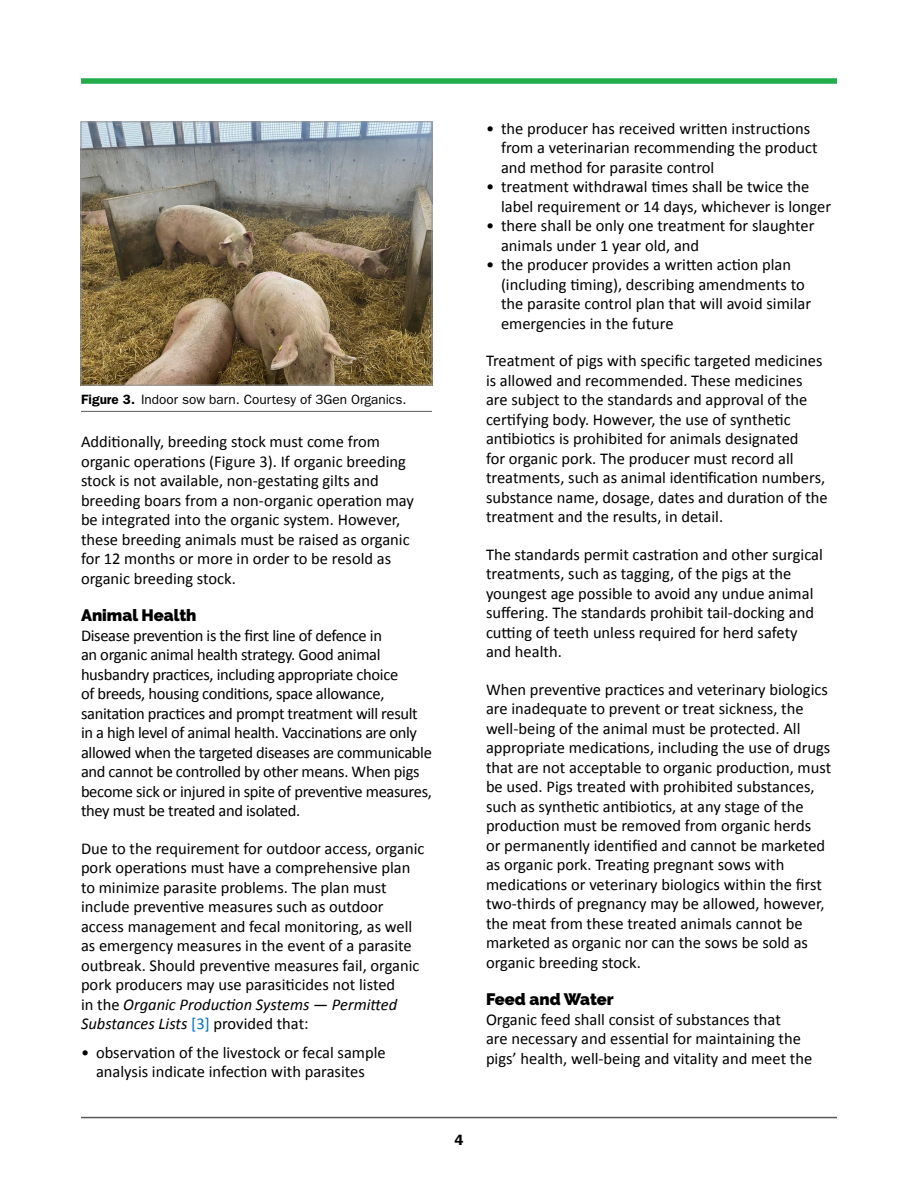
<style>
.page{position:relative;width:918px;height:1188px;background:#fff}
.page>*{position:absolute;margin:0;border:0;box-sizing:border-box;transform-origin:0 0}
.BT{font:16.5px/19.5px "Calibri";color:#000}
.BT-2{font:16.5px/19.5px "Calibri";letter-spacing:-.02em;color:#000}
.BT_before_list{font:16.5px/19.5px "Calibri";color:#000}
.Heading_2{font:900 16.5px "Raleway";color:#000}
.t1{font:600 15px "ITC Franklin Gothic Std";color:#000}
.Figure_caption_w_rul{font:13.5px "ITC Franklin Gothic Std";color:#000}
.s1{font-weight:600}
.s2{font-style:italic}
.s3{color:#0072bc}
</style>
<div class="page">
<hr style="left:81px;top:79px;width:756px;height:4px;background:#23ae49">
<hr style="left:81px;top:1117px;width:756px;height:1px;background:#58595b">
<hr style="left:81px;top:411px;width:351px;height:1px;background:#58595b">
<img style="left:83px;top:124px;width:347px;height:260px">
<div style="left:81px;top:122px;width:351px;height:264px;border:1px solid #939598"></div>
<p class="Figure_caption_w_rul" style="left:81px;top:391px;width:327px"><span class="s1">Figure 3.</span> Indoor sow barn. Courtesy of 3Gen Organics.</p>
<p class="BT" style="left:81px;top:432px;width:335px">Additionally, breeding stock must come from organic operations (Figure 3). If organic breeding stock is not available, non-gestating gilts and breeding boars from a non-organic operation may be integrated into the organic system. However, these breeding animals must be raised as organic for 12 months or more in order to be resold as organic breeding stock.</p>
<h3 class="Heading_2" style="left:81px;top:606px;width:117px">Animal Health</h3>
<p class="BT-2" style="left:81px;top:625px;width:352px">Disease prevention is the first line of defence in<br>an organic animal health strategy. Good animal husbandry practices, including appropriate choice<br>of breeds, housing conditions, space allowance, sanitation practices and prompt treatment will result in a high level of animal health. Vaccinations are only allowed when the targeted diseases are communicable and cannot be controlled by other means. When pigs become sick or injured in spite of preventive measures, they must be treated and isolated.</p>
<p class="BT_before_list" style="left:81px;top:838px;width:345px">Due to the requirement for outdoor access, organic pork operations must have a comprehensive plan to minimize parasite problems. The plan must include preventive measures such as outdoor access management and fecal monitoring, as well as emergency measures in the event of a parasite outbreak. Should preventive measures fail, organic pork producers may use parasiticides not listed<br>in the <span class="s2">Organic Production Systems — Permitted Substances Lists</span> <span class="s3">[3]</span> provided that:</p>
<p class="BT" style="left:81px;top:1042px;width:306px;text-align:center">• observation of the livestock or fecal sample analysis indicate infection with parasites</p>
<p class="BT" style="left:501px;top:119px;width:318px;text-indent:-15px">• the producer has received written instructions from a veterinarian recommending the product and method for parasite control</p>
<p class="BT" style="left:501px;top:177px;width:332px;text-indent:-15px">• treatment withdrawal times shall be twice the label requirement or 14 days, whichever is longer</p>
<p class="BT" style="left:501px;top:216px;width:315px;text-indent:-15px">• there shall be only one treatment for slaughter animals under 1 year old, and</p>
<p class="BT" style="left:501px;top:255px;width:312px;text-indent:-15px">• the producer provides a written action plan (including timing), describing amendments to the parasite control plan that will avoid similar emergencies in the future</p>
<p class="BT" style="left:486px;top:351px;width:343px">Treatment of pigs with specific targeted medicines is allowed and recommended. These medicines are subject to the standards and approval of the certifying body. However, the use of synthetic antibiotics is prohibited for animals designated<br>for organic pork. The producer must record all treatments, such as animal identification numbers, substance name, dosage, dates and duration of the treatment and the results, in detail.</p>
<p class="BT" style="left:486px;top:545px;width:338px">The standards permit castration and other surgical treatments, such as tagging, of the pigs at the youngest age possible to avoid any undue animal suffering. The standards prohibit tail-docking and cutting of teeth unless required for herd safety and health.</p>
<p class="BT" style="left:486px;top:680px;width:347px">When preventive practices and veterinary biologics are inadequate to prevent or treat sickness, the well-being of the animal must be protected. All appropriate medications, including the use of drugs that are not acceptable to organic production, must be used. Pigs treated with prohibited substances, such as synthetic antibiotics, at any stage of the production must be removed from organic herds<br>or permanently identified and cannot be marketed as organic pork. Treating pregnant sows with medications or veterinary biologics within the first two-thirds of pregnancy may be allowed, however, the meat from these treated animals cannot be marketed as organic nor can the sows be sold as organic breeding stock.</p>
<h3 class="Heading_2" style="left:486px;top:990px;width:129px">Feed and Water</h3>
<p class="BT" style="left:486px;top:1010px;width:328px">Organic feed shall consist of substances that<br>are necessary and essential for maintaining the pigs’ health, well-being and vitality and meet the</p>
<p class="t1" style="left:454px;top:1131px;width:10px">4</p>
</div>
